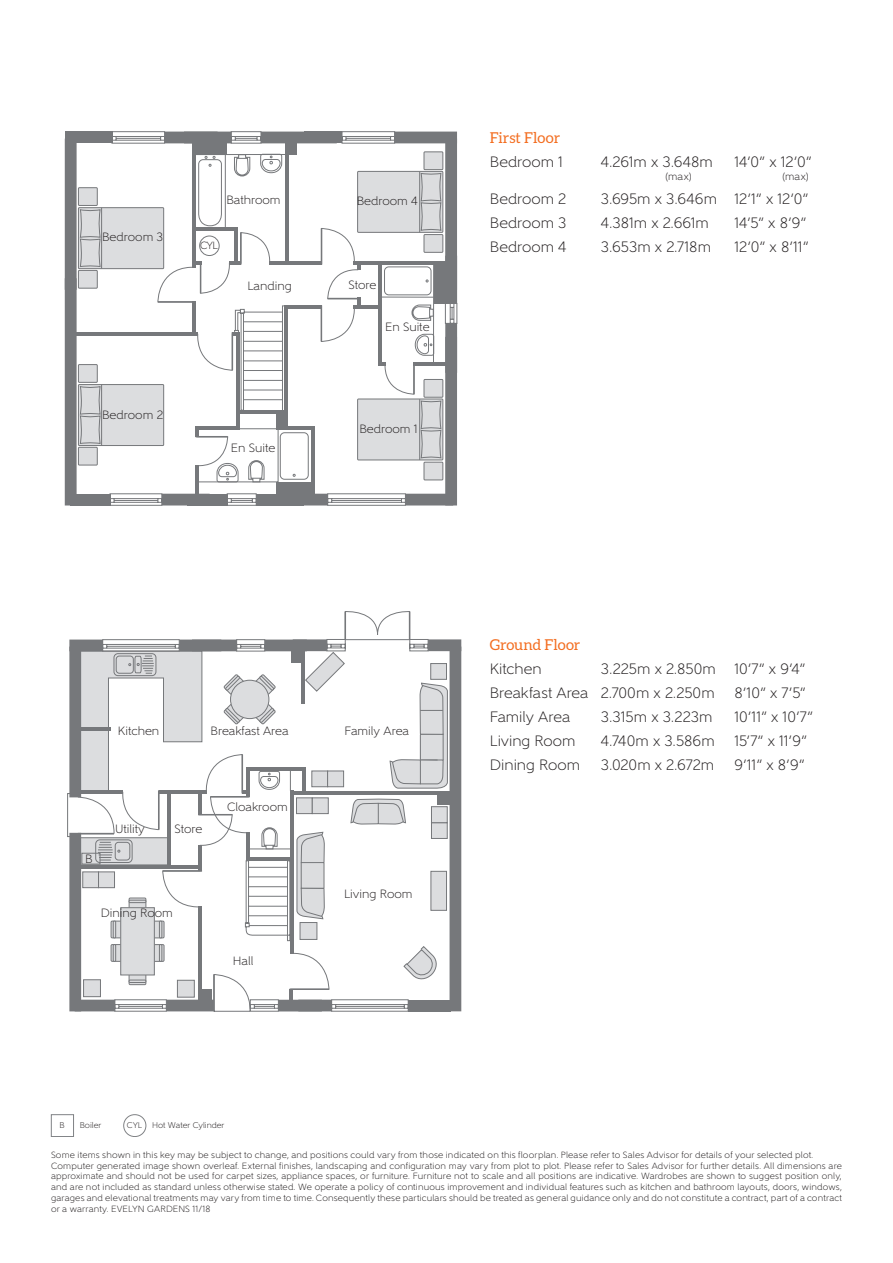
<style>
.page{position:relative;width:893px;height:1263px;background:#fff}
.page>*{position:absolute;margin:0;border:0;box-sizing:border-box;transform-origin:0 0}
.t1{font:300 15px "Gentleman 400";color:#231f20}
.t2{font:15px "Aleo";color:#f36e21}
.t3{font:300 12px "Gentleman 400";color:#231f20}
.t4{font:300 10.5px "Gentleman 400";letter-spacing:.015em;color:#231f20}
.t5{font:300 9px/10.8px "Gentleman 400";letter-spacing:.02em;color:#231f20;text-align:justify}
.t6{font:300 8.25px "Gentleman 400";color:#231f20}
</style>
<div class="page">
<hr style="left:892px;top:868px;width:1px;height:32px;background:#76787b">
<hr style="left:847px;top:811px;width:1px;height:36px;background:#76787b">
<hr style="left:767px;top:738px;width:1px;height:32px;background:#76787b">
<svg style="left:67px;top:611px;width:394px;height:401px"></svg>
<div style="left:261px;top:132px;width:76px;height:11px;background:#76787b"></div>
<div style="left:287px;top:494px;width:41px;height:11px;background:#76787b"></div>
<div style="left:256px;top:494px;width:48px;height:11px;background:#76787b"></div>
<hr style="left:285px;top:138px;width:4px;height:124px;background:#76787b">
<hr style="left:311px;top:427px;width:4px;height:68px;background:#76787b">
<div style="left:276px;top:482px;width:37px;height:14px;background:#76787b"></div>
<svg style="left:286px;top:228px;width:35px;height:252px"></svg>
<div style="left:288px;top:140px;width:9px;height:15px;background:#76787b"></div>
<svg style="left:64px;top:131px;width:222px;height:375px"></svg>
<hr style="left:200px;top:261px;width:1px;height:32px;background:#76787b">
<svg style="left:321px;top:131px;width:136px;height:375px"></svg>
<hr style="left:328px;top:298px;width:32px;height:1px;background:#76787b">
<hr style="left:158px;top:301px;width:38px;height:2px;background:#76787b">
<hr style="left:232px;top:332px;width:1px;height:38px;background:#76787b">
<hr style="left:321px;top:228px;width:1px;height:37px;background:#76787b">
<hr style="left:196px;top:436px;width:32px;height:1px;background:#76787b">
<div style="left:51px;top:1114px;width:23px;height:23px;border:1px solid #808285"></div>
<div style="left:123px;top:1114px;width:23px;height:23px;border:1px solid #808285;border-radius:11px"></div>
<p class="t3" style="left:102px;top:229px;width:63px">Bedroom 3</p>
<p class="t3" style="left:226px;top:193px;width:56px">Bathroom</p>
<p class="t4" style="left:200px;top:239px;width:19px">CYL</p>
<p class="t3" style="left:247px;top:278px;width:46px">Landing</p>
<p class="t3" style="left:102px;top:408px;width:63px">Bedroom 2</p>
<p class="t3" style="left:231px;top:441px;width:46px">En Suite</p>
<p class="t3" style="left:357px;top:193px;width:63px">Bedroom 4</p>
<p class="t3" style="left:348px;top:278px;width:30px">Store</p>
<p class="t3" style="left:385px;top:320px;width:46px">En Suite</p>
<p class="t3" style="left:359px;top:422px;width:60px">Bedroom 1</p>
<p class="t2" style="left:490px;top:129px;width:72px">First Floor</p>
<p class="t1" style="left:490px;top:153px;width:75px">Bedroom 1</p>
<p class="t1" style="left:601px;top:153px;width:114px">4.261m x 3.648m</p>
<p class="t1" style="left:734px;top:153px;width:79px">14’0” x 12’0”</p>
<p class="t4" style="left:665px;top:170px;width:28px">(max)</p>
<p class="t4" style="left:782px;top:170px;width:28px">(max)</p>
<p class="t1" style="left:490px;top:190px;width:78px">Bedroom 2</p>
<p class="t1" style="left:601px;top:190px;width:209px">3.695m x 3.646m 12’1” x 12’0”</p>
<p class="t1" style="left:490px;top:214px;width:78px">Bedroom 3</p>
<p class="t1" style="left:601px;top:214px;width:109px">4.381m x 2.661m</p>
<p class="t1" style="left:734px;top:214px;width:74px">14’5” x 8’9”</p>
<p class="t1" style="left:490px;top:238px;width:78px">Bedroom 4</p>
<p class="t1" style="left:601px;top:238px;width:112px">3.653m x 2.718m</p>
<p class="t1" style="left:734px;top:238px;width:76px">12’0” x 8’11”</p>
<p class="t3" style="left:118px;top:724px;width:43px">Kitchen</p>
<p class="t3" style="left:211px;top:724px;width:80px">Breakfast Area</p>
<p class="t3" style="left:344px;top:724px;width:66px">Family Area</p>
<p class="t3" style="left:85px;top:851px;width:9px">B</p>
<p class="t3" style="left:115px;top:822px;width:31px">Utility</p>
<p class="t3" style="left:174px;top:822px;width:30px">Store</p>
<p class="t3" style="left:98px;top:904px;width:31px">Utility</p>
<p class="t3" style="left:157px;top:904px;width:30px">Store</p>
<p class="t3" style="left:101px;top:906px;width:74px">D ning Room</p>
<p class="t3" style="left:227px;top:800px;width:62px">Cloakroom</p>
<p class="t3" style="left:233px;top:953px;width:22px">Hall</p>
<p class="t3" style="left:344px;top:887px;width:70px">Living Room</p>
<p class="t6" style="left:60px;top:1121px;width:7px">B</p>
<p class="t6" style="left:80px;top:1121px;width:23px">Boiler</p>
<p class="t6" style="left:127px;top:1121px;width:99px">CYL Hot Water Cylinder</p>
<p class="t2" style="left:490px;top:636px;width:92px">Ground Floor</p>
<p class="t1" style="left:490px;top:660px;width:53px">Kitchen</p>
<p class="t1" style="left:601px;top:660px;width:206px">3.225m x 2.850m 10’7” x 9’4”</p>
<p class="t1" style="left:490px;top:684px;width:226px">Breakfast Area 2.700m x 2.250m</p>
<p class="t1" style="left:734px;top:684px;width:73px">8’10” x 7’5”</p>
<p class="t1" style="left:490px;top:708px;width:82px">Family Area</p>
<p class="t1" style="left:601px;top:708px;width:113px">3.315m x 3.223m</p>
<p class="t1" style="left:734px;top:708px;width:80px">10’11” x 10’7”</p>
<p class="t1" style="left:490px;top:732px;width:87px">Living Room</p>
<p class="t1" style="left:601px;top:732px;width:115px">4.740m x 3.586m</p>
<p class="t1" style="left:734px;top:732px;width:74px">15’7” x 11’9”</p>
<p class="t1" style="left:490px;top:756px;width:92px">Dining Room</p>
<p class="t1" style="left:601px;top:756px;width:115px">3.020m x 2.672m</p>
<p class="t1" style="left:734px;top:756px;width:72px">9’11” x 8’9”</p>
<p class="t3" style="left:629px;top:735px;width:63px">Bedroom 3</p>
<p class="t5" style="left:51px;top:1149px;width:764px">Some items shown in this key may be subject to change, and positions could vary from those indicated on this floorplan. Please refer to Sales Advisor for details of your selected plot.</p>
<p class="t5" style="left:51px;top:1160px;width:792px">Computer generated image shown overleaf. External finishes, landscaping and configuration may vary from plot to plot. Please refer to Sales Advisor for further details. All dimensions are approximate and should not be used for carpet sizes, appliance spaces, or furniture. Furniture not to scale and all positions are indicative. Wardrobes are shown to suggest position only, and are not included as standard unless otherwise stated. We operate a policy of continuous improvement and individual features such as kitchen and bathroom layouts, doors, windows, garages and elevational treatments may vary from time to time. Consequently these particulars should be treated as general guidance only and do not constitute a contract, part of a contract or a warranty. EVELYN GARDENS 11/18</p>
</div>
